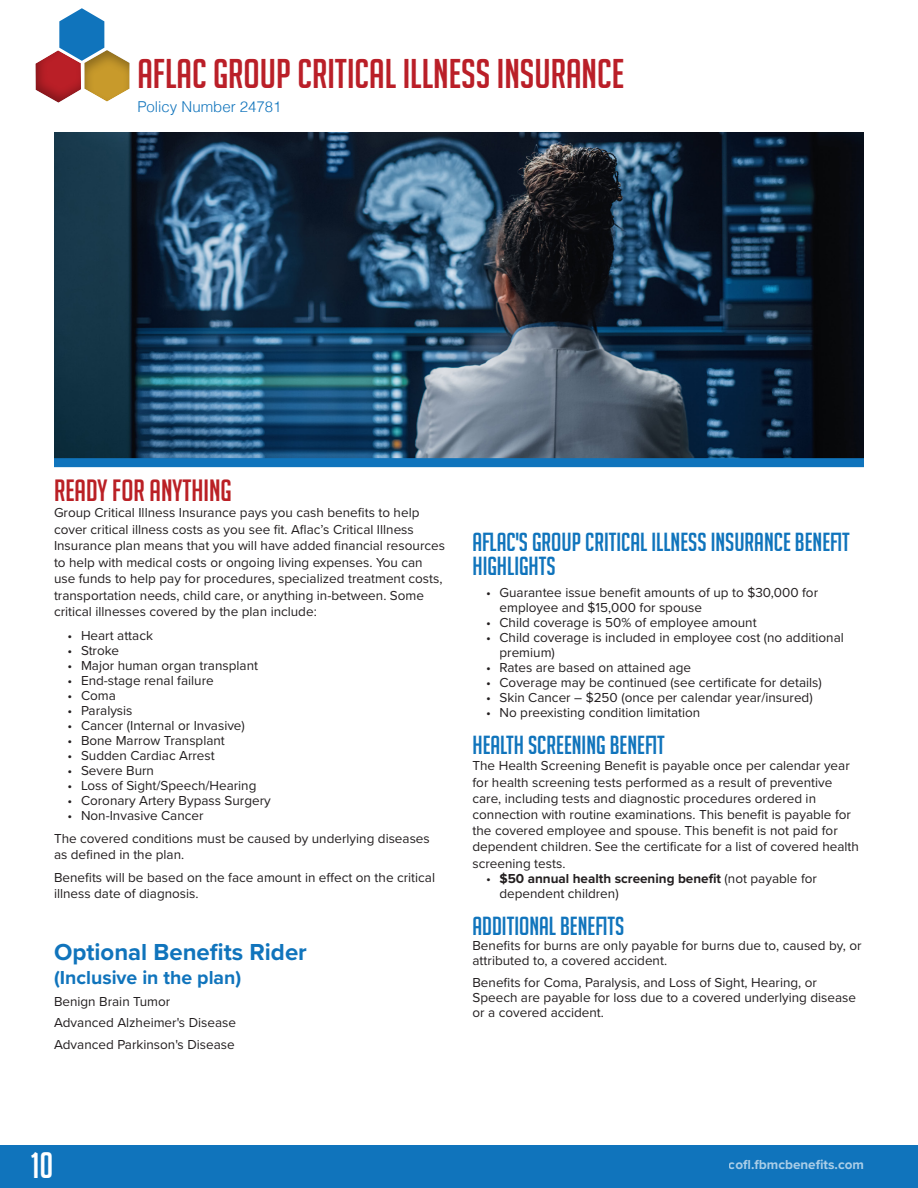
<style>
.page{position:relative;width:918px;height:1188px;background:#fff}
.page>*{position:absolute;margin:0;border:0;box-sizing:border-box;transform-origin:0 0}
.t1{font:40.5px "Big Noodle Titling";color:#ba1f28}
.t2{font:36px "Big Noodle Titling";color:#fff}
.p_H1{font:30px "Big Noodle Titling";color:#ba2025}
.p_H2_page_subhead{font:25.5px/24px "Big Noodle Titling";color:#1074bc}
.p_body-left{font:700 24px "Proxima Nova";color:#1074bc}
.p_body-left-2{font:700 19.5px "Proxima Nova";color:#1074bc}
.t3{font:300 15px "Helvetica";color:#1074bc}
.p_body-left-3{font:13.5px/16.2px "Proxima Nova";color:#231f20}
.t4{font:700 13.5px "Proxima Nova";color:#fff}
.s1{font-weight:700}
</style>
<div class="page">
<div style="left:0;top:1145px;width:918px;height:43px;background:#1074bc"></div>
<svg style="left:35px;top:8px;width:95px;height:95px"></svg>
<img style="left:54px;top:132px;width:810px;height:326px">
<div style="left:54px;top:458px;width:810px;height:9px;background:#1074bc"></div>
<h1 class="t1" style="left:137px;top:52px;width:488px">AFLAC GROUP CRITICAL ILLNESS INSURANCE</h1>
<p class="t3" style="left:137px;top:94px;width:146px">Policy Number 24781</p>
<p class="p_H1" style="left:54px;top:474px;width:179px">READY FOR ANYTHING</p>
<p class="p_body-left-3" style="left:54px;top:504px;width:393px">Group Critical Illness Insurance pays you cash benefits to help cover critical illness costs as you see fit. Aflac’s Critical Illness Insurance plan means that you will have added financial resources to help with medical costs or ongoing living expenses. You can use funds to help pay for procedures, specialized treatment costs, transportation needs, child care, or anything in-between. Some critical illnesses covered by the plan include:</p>
<p class="p_body-left-3" style="left:68px;top:627px;width:87px">• Heart attack</p>
<p class="p_body-left-3" style="left:68px;top:642px;width:53px">• Stroke</p>
<p class="p_body-left-3" style="left:68px;top:657px;width:192px">• Major human organ transplant</p>
<p class="p_body-left-3" style="left:68px;top:672px;width:148px">• End-stage renal failure</p>
<p class="p_body-left-3" style="left:68px;top:687px;width:50px">• Coma</p>
<p class="p_body-left-3" style="left:68px;top:702px;width:67px">• Paralysis</p>
<p class="p_body-left-3" style="left:68px;top:717px;width:179px">• Cancer (Internal or Invasive)</p>
<p class="p_body-left-3" style="left:68px;top:732px;width:159px">• Bone Marrow Transplant</p>
<p class="p_body-left-3" style="left:68px;top:747px;width:149px">• Sudden Cardiac Arrest</p>
<p class="p_body-left-3" style="left:68px;top:762px;width:88px">• Severe Burn</p>
<p class="p_body-left-3" style="left:68px;top:777px;width:190px">• Loss of Sight/Speech/Hearing</p>
<p class="p_body-left-3" style="left:68px;top:792px;width:205px">• Coronary Artery Bypass Surgery</p>
<p class="p_body-left-3" style="left:68px;top:807px;width:138px">• Non-Invasive Cancer</p>
<p class="p_body-left-3" style="left:54px;top:830px;width:377px">The covered conditions must be caused by underlying diseases as defined in the plan.</p>
<p class="p_body-left-3" style="left:54px;top:869px;width:383px">Benefits will be based on the face amount in effect on the critical illness date of diagnosis.</p>
<p class="p_body-left" style="left:54px;top:934px;width:254px">Optional Benefits Rider</p>
<p class="p_body-left-2" style="left:54px;top:963px;width:189px">(Inclusive in the plan)</p>
<p class="p_body-left-3" style="left:54px;top:993px;width:118px">Benign Brain Tumor</p>
<p class="p_body-left-3" style="left:54px;top:1014px;width:184px">Advanced Alzheimer's Disease</p>
<p class="p_body-left-3" style="left:54px;top:1036px;width:182px">Advanced Parkinson's Disease</p>
<p class="p_H2_page_subhead" style="left:472px;top:530px;width:379px">AFLAC'S GROUP CRITICAL ILLNESS INSURANCE BENEFIT<br>HIGHLIGHTS</p>
<p class="p_body-left-3" style="left:500px;top:584px;width:320px;line-height:15px;text-indent:-14px">• Guarantee issue benefit amounts of up to $30,000 for employee and $15,000 for spouse</p>
<p class="p_body-left-3" style="left:486px;top:613px;width:272px">• Child coverage is 50% of employee amount</p>
<p class="p_body-left-3" style="left:500px;top:629px;width:346px;line-height:15px;text-indent:-14px">• Child coverage is included in employee cost (no additional premium)</p>
<p class="p_body-left-3" style="left:486px;top:658px;width:207px">• Rates are based on attained age</p>
<p class="p_body-left-3" style="left:486px;top:673px;width:337px">• Coverage may be continued (see certificate for details)</p>
<p class="p_body-left-3" style="left:486px;top:688px;width:328px">• Skin Cancer – $250 (once per calendar year/insured)</p>
<p class="p_body-left-3" style="left:486px;top:703px;width:216px">• No preexisting condition limitation</p>
<p class="p_H2_page_subhead" style="left:472px;top:733px;width:194px">HEALTH SCREENING BENEFIT</p>
<p class="p_body-left-3" style="left:472px;top:757px;width:388px">The Health Screening Benefit is payable once per calendar year for health screening tests performed as a result of preventive care, including tests and diagnostic procedures ordered in connection with routine examinations. This benefit is payable for the covered employee and spouse. This benefit is not paid for dependent children. See the certificate for a list of covered health screening tests.</p>
<p class="p_body-left-3" style="left:500px;top:870px;width:319px;line-height:15px;text-indent:-14px">• <span class="s1">$50 annual health screening benefit</span> (not payable for dependent children)</p>
<p class="p_H2_page_subhead" style="left:472px;top:914px;width:153px">ADDITIONAL BENEFITS</p>
<p class="p_body-left-3" style="left:472px;top:937px;width:391px;line-height:15px">Benefits for burns are only payable for burns due to, caused by, or attributed to, a covered accident.</p>
<p class="p_body-left-3" style="left:472px;top:974px;width:385px;line-height:15px">Benefits for Coma, Paralysis, and Loss of Sight, Hearing, or<br>Speech are payable for loss due to a covered underlying disease or a covered accident.</p>
<h2 class="t2" style="left:31px;top:1146px;width:24px">10</h2>
<p class="t4" style="left:729px;top:1155px;width:137px">cofl.fbmcbenefits.com</p>
</div>
